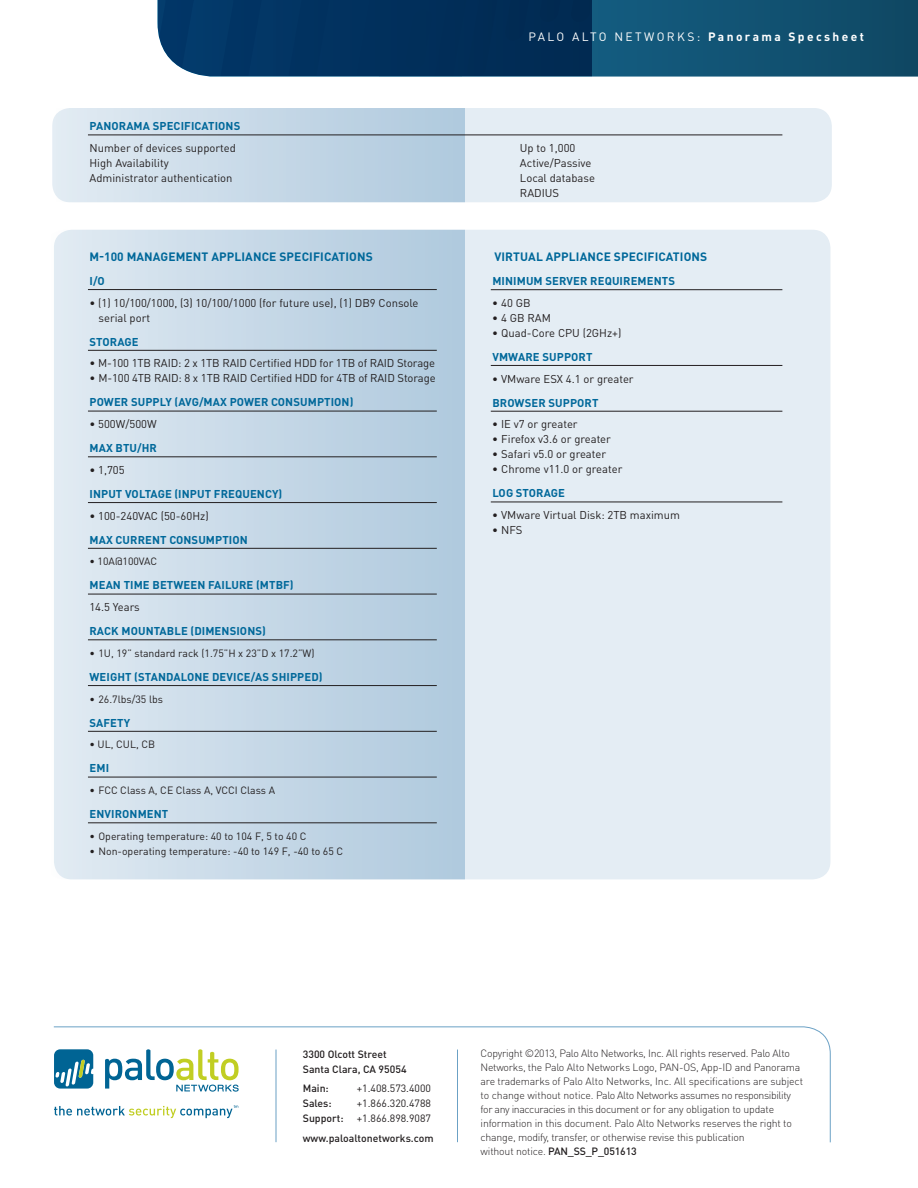
<style>
.page{position:relative;width:918px;height:1188px;background:#fff}
.page>*{position:absolute;margin:0;border:0;box-sizing:border-box;transform-origin:0 0}
.text__no_indent{font:700 12px "DINOT";letter-spacing:.01em;color:#00689a}
.t1{font:12px "DINOT";letter-spacing:.2em;color:#fff}
.specs_text{font:11.25px/15px "DINOT";color:#231f20}
.specs_subhead{font:700 11.25px "DINOT";letter-spacing:.01em;color:#00689a}
.t2{font:300 10.5px/14px "DINOT";letter-spacing:-.02em;color:#231f20}
.specs_text-2{font:10.5px "DINOT";color:#231f20}
.t3{font:500 10.5px/15px "DINOT";color:#231f20}
.s1{font-weight:700}
.s2{font-weight:500}
</style>
<div class="page">
<svg style="left:53px;top:1026px;width:778px;height:117px"></svg>
<hr style="left:457px;top:1050px;width:1px;height:92px;background:#6ba1c5">
<hr style="left:276px;top:1050px;width:1px;height:92px;background:#6ba1c5">
<div style="left:54px;top:230px;width:776px;height:649px;background:#e4edf4;border-radius:18px"></div>
<svg style="left:54px;top:230px;width:411px;height:649px"></svg>
<div style="left:52px;top:108px;width:780px;height:94px;background:#e4edf4;border-radius:18px"></div>
<svg style="left:52px;top:108px;width:413px;height:94px"></svg>
<svg style="left:158px;top:0;width:760px;height:76px;background:#0a4167"></svg>
<hr style="left:88px;top:289px;width:349px;height:1px;background:#231f20">
<hr style="left:88px;top:350px;width:349px;height:1px;background:#231f20">
<hr style="left:88px;top:411px;width:349px;height:1px;background:#231f20">
<hr style="left:88px;top:457px;width:349px;height:1px;background:#231f20">
<hr style="left:88px;top:502px;width:349px;height:1px;background:#231f20">
<hr style="left:88px;top:548px;width:349px;height:1px;background:#231f20">
<hr style="left:88px;top:594px;width:349px;height:1px;background:#231f20">
<hr style="left:88px;top:640px;width:349px;height:1px;background:#231f20">
<hr style="left:88px;top:685px;width:349px;height:1px;background:#231f20">
<hr style="left:88px;top:731px;width:349px;height:1px;background:#231f20">
<hr style="left:88px;top:777px;width:349px;height:1px;background:#231f20">
<hr style="left:88px;top:823px;width:349px;height:1px;background:#231f20">
<hr style="left:491px;top:289px;width:291px;height:1px;background:#231f20">
<hr style="left:491px;top:365px;width:291px;height:1px;background:#231f20">
<hr style="left:491px;top:411px;width:291px;height:1px;background:#231f20">
<hr style="left:491px;top:502px;width:291px;height:1px;background:#231f20">
<hr style="left:88px;top:135px;width:694px;height:1px;background:#231f20">
<p class="t1" style="left:529px;top:28px;width:337px">PALO ALTO NETWORKS: <span class="s1">Panorama Specsheet</span></p>
<p class="specs_subhead" style="left:90px;top:119px;width:152px">PANORAMA SPECIFICATIONS</p>
<p class="specs_text" style="left:89px;top:140px;width:148px">Number of devices supported</p>
<p class="specs_text" style="left:520px;top:140px;width:57px">Up to 1,000</p>
<p class="specs_text" style="left:89px;top:155px;width:81px">High Availability</p>
<p class="specs_text" style="left:520px;top:155px;width:73px">Active/Passive</p>
<p class="specs_text" style="left:89px;top:170px;width:145px">Administrator authentication</p>
<p class="specs_text" style="left:520px;top:170px;width:77px">Local database</p>
<p class="specs_text" style="left:520px;top:185px;width:41px">RADIUS</p>
<p class="text__no_indent" style="left:89px;top:249px;width:285px">M-100 MANAGEMENT APPLIANCE SPECIFICATIONS</p>
<p class="text__no_indent" style="left:494px;top:249px;width:214px">VIRTUAL APPLIANCE SPECIFICATIONS</p>
<p class="specs_subhead" style="left:90px;top:273px;width:17px">I/O</p>
<p class="specs_text" style="left:98px;top:295px;width:322px;text-indent:-9px">• (1) 10/100/1000, (3) 10/100/1000 (for future use), (1) DB9 Console serial port</p>
<p class="specs_subhead" style="left:90px;top:334px;width:51px">STORAGE</p>
<p class="specs_text" style="left:89px;top:355px;width:347px">• M-100 1TB RAID: 2 x 1TB RAID Certified HDD for 1TB of RAID Storage</p>
<p class="specs_text" style="left:89px;top:370px;width:348px">• M-100 4TB RAID: 8 x 1TB RAID Certified HDD for 4TB of RAID Storage</p>
<p class="specs_subhead" style="left:90px;top:395px;width:265px">POWER SUPPLY (AVG/MAX POWER CONSUMPTION)</p>
<p class="specs_text" style="left:89px;top:416px;width:69px">• 500W/500W</p>
<p class="specs_subhead" style="left:90px;top:440px;width:69px">MAX BTU/HR</p>
<p class="specs_text" style="left:89px;top:462px;width:37px">• 1,705</p>
<p class="specs_subhead" style="left:90px;top:486px;width:194px">INPUT VOLTAGE (INPUT FREQUENCY)</p>
<p class="specs_text" style="left:89px;top:508px;width:121px">• 100-240VAC (50-60Hz)</p>
<p class="specs_subhead" style="left:90px;top:532px;width:160px">MAX CURRENT CONSUMPTION</p>
<p class="specs_text-2" style="left:89px;top:554px;width:69px">• 10A@100VAC</p>
<p class="specs_subhead" style="left:90px;top:578px;width:206px">MEAN TIME BETWEEN FAILURE (MTBF)</p>
<p class="specs_text" style="left:89px;top:599px;width:52px">14.5 Years</p>
<p class="specs_subhead" style="left:90px;top:623px;width:178px">RACK MOUNTABLE (DIMENSIONS)</p>
<p class="specs_text-2" style="left:89px;top:646px;width:227px">• 1U, 19” standard rack (1.75”H x 23”D x 17.2”W)</p>
<p class="specs_subhead" style="left:90px;top:669px;width:235px">WEIGHT (STANDALONE DEVICE/AS SHIPPED)</p>
<p class="specs_text-2" style="left:89px;top:692px;width:75px">• 26.7lbs/35 lbs</p>
<p class="specs_subhead" style="left:90px;top:715px;width:42px">SAFETY</p>
<p class="specs_text-2" style="left:89px;top:737px;width:67px">• UL, CUL, CB</p>
<p class="specs_subhead" style="left:90px;top:761px;width:21px">EMI</p>
<p class="specs_text-2" style="left:89px;top:783px;width:187px">• FCC Class A, CE Class A, VCCI Class A</p>
<p class="specs_subhead" style="left:90px;top:806px;width:80px">ENVIRONMENT</p>
<p class="specs_text-2" style="left:89px;top:829px;width:219px">• Operating temperature: 40 to 104 F, 5 to 40 C</p>
<p class="specs_text-2" style="left:89px;top:844px;width:255px">• Non-operating temperature: -40 to 149 F, -40 to 65 C</p>
<p class="specs_subhead" style="left:492px;top:273px;width:184px">MINIMUM SERVER REQUIREMENTS</p>
<p class="specs_text" style="left:492px;top:295px;width:40px">• 40 GB</p>
<p class="specs_text" style="left:492px;top:310px;width:60px">• 4 GB RAM</p>
<p class="specs_text" style="left:492px;top:325px;width:131px">• Quad-Core CPU (2GHz+)</p>
<p class="specs_subhead" style="left:492px;top:349px;width:102px">VMWARE SUPPORT</p>
<p class="specs_text" style="left:492px;top:370px;width:143px">• VMware ESX 4.1 or greater</p>
<p class="specs_subhead" style="left:492px;top:395px;width:108px">BROWSER SUPPORT</p>
<p class="specs_text" style="left:492px;top:416px;width:87px">• IE v7 or greater</p>
<p class="specs_text" style="left:492px;top:431px;width:120px">• Firefox v3.6 or greater</p>
<p class="specs_text" style="left:492px;top:446px;width:115px">• Safari v5.0 or greater</p>
<p class="specs_text" style="left:492px;top:461px;width:132px">• Chrome v11.0 or greater</p>
<p class="specs_subhead" style="left:492px;top:486px;width:74px">LOG STORAGE</p>
<p class="specs_text" style="left:492px;top:507px;width:189px">• VMware Virtual Disk: 2TB maximum</p>
<p class="specs_text" style="left:492px;top:522px;width:32px">• NFS</p>
<p class="t3" style="left:303px;top:1046px;width:105px">3300 Olcott Street<br>Santa Clara, CA 95054</p>
<p class="t3" style="left:303px;top:1080px;width:28px">Main:</p>
<p class="specs_text-2" style="left:357px;top:1081px;width:76px">+1.408.573.4000</p>
<p class="t3" style="left:303px;top:1095px;width:30px">Sales:</p>
<p class="specs_text-2" style="left:357px;top:1096px;width:76px">+1.866.320.4788</p>
<p class="t3" style="left:303px;top:1110px;width:42px">Support:</p>
<p class="specs_text-2" style="left:357px;top:1111px;width:76px">+1.866.898.9087</p>
<p class="t3" style="left:303px;top:1130px;width:132px">www.paloaltonetworks.com</p>
<p class="t2" style="left:481px;top:1046px;width:324px">Copyright ©2013, Palo Alto Networks, Inc. All rights reserved. Palo Alto Networks, the Palo Alto Networks Logo, PAN-OS, App-ID and Panorama are trademarks of Palo Alto Networks, Inc. All specifications are subject to change without notice. Palo Alto Networks assumes no responsibility for any inaccuracies in this document or for any obligation to update information in this document. Palo Alto Networks reserves the right to change, modify, transfer, or otherwise revise this publication<br>without notice. <span class="s2">PAN_SS_P_051613</span></p>
</div>
